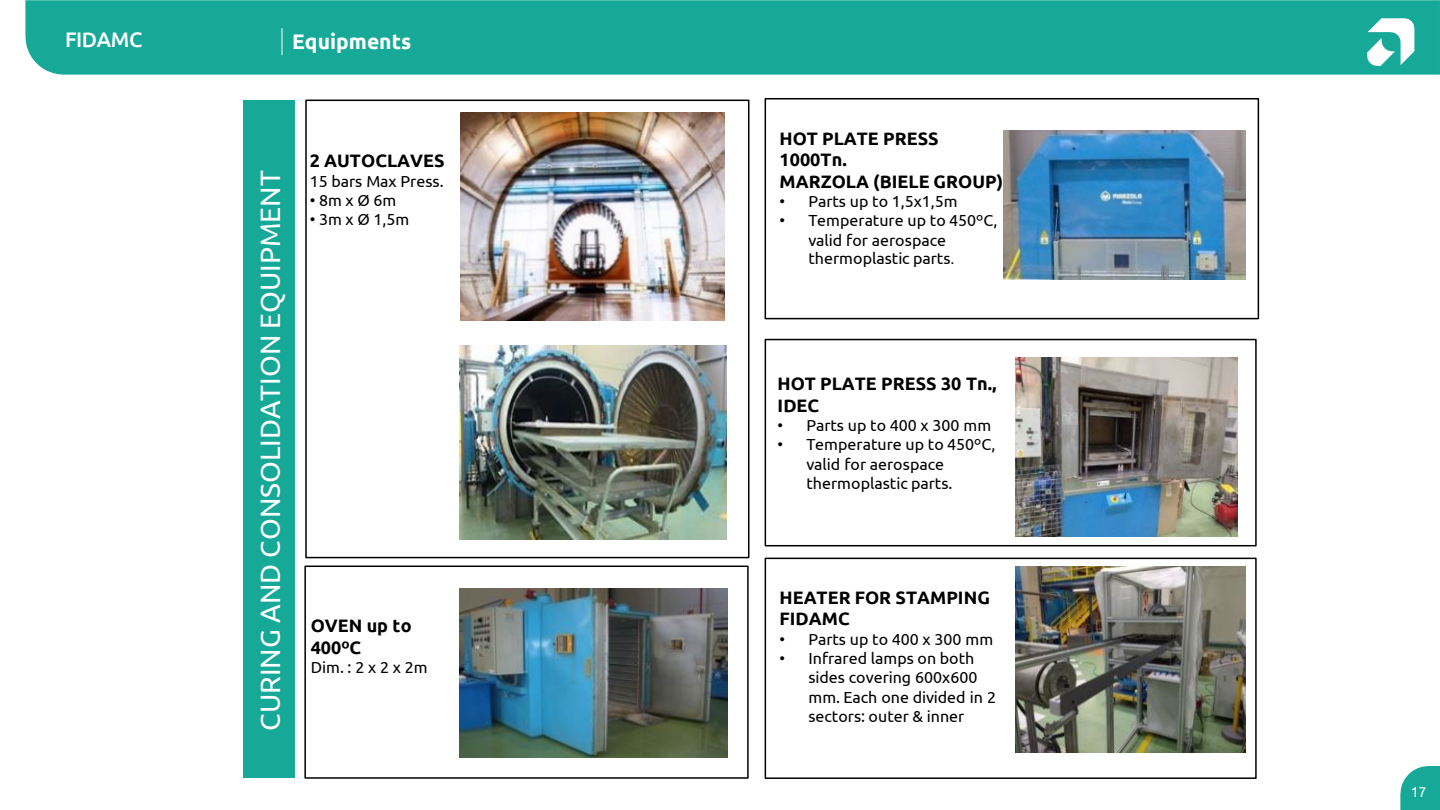
<style>
.page{position:relative;width:1440px;height:810px;background:#fff}
.page>*{position:absolute;margin:0;border:0;box-sizing:border-box;transform-origin:0 0}
.t1{font:28.05px "Ubuntu";color:#fff}
.t2{font:700 21px "Ubuntu";color:#fff}
.t3{font:500 21px "Ubuntu";letter-spacing:-.02em;color:#fff}
.t4{font:700 18px/21.6px "Ubuntu";color:#000}
.t5{font:16.05px/19.2px "Ubuntu";color:#000}
.t6{font:14.25px "Ubuntu";color:#fff}
.s1{font-family:"Arial"}
.s2{font-family:"Calibri"}
</style>
<div class="page">
<svg style="left:1400px;top:766px;width:40px;height:44px;background:#30b2a3"></svg>
<div style="left:25px;top:0;width:1415px;height:75px;background:#17a998"></div>
<svg style="left:1368px;top:18px;width:46px;height:47px"></svg>
<img style="left:1368px;top:39px;width:26px;height:26px">
<svg style="left:282px;top:28px;width:1px;height:27px"></svg>
<div style="left:244px;top:100px;width:51px;height:678px;background:#17a998"></div>
<img style="left:460px;top:112px;width:264px;height:209px">
<img style="left:460px;top:588px;width:268px;height:169px">
<img style="left:460px;top:345px;width:267px;height:194px">
<img style="left:1003px;top:131px;width:242px;height:148px">
<img style="left:1015px;top:357px;width:223px;height:179px">
<img style="left:1015px;top:567px;width:230px;height:185px">
<div style="left:765px;top:98px;width:494px;height:221px;border:2px solid #000"></div>
<div style="left:765px;top:339px;width:492px;height:207px;border:2px solid #000"></div>
<div style="left:765px;top:558px;width:492px;height:221px;border:2px solid #000"></div>
<div style="left:305px;top:100px;width:444px;height:458px;border:2px solid #000"></div>
<div style="left:304px;top:566px;width:445px;height:213px;border:2px solid #000"></div>
<h2 class="t3" style="left:65px;top:26px;width:79px">FIDAMC</h2>
<p class="t2" style="left:292px;top:29px;width:121px">Equipments</p>
<p class="t1" style="left:253px;top:731px;width:562px;rotate:-90deg">CURING AND CONSOLIDATION EQUIPMENT</p>
<p class="t4" style="left:310px;top:150px;width:136px">2 AUTOCLAVES</p>
<p class="t5" style="left:310px;top:171px;width:136px">15 bars Max Press.</p>
<p class="t5" style="left:310px;top:190px;width:88px"><span class="s1">•</span> 8m x Ø 6m</p>
<p class="t5" style="left:310px;top:210px;width:101px"><span class="s1">•</span> 3m x Ø 1,5m</p>
<p class="t4" style="left:311px;top:615px;width:102px">OVEN up to<br>400ºC</p>
<p class="t5" style="left:311px;top:658px;width:118px">Dim. : 2 x 2 x 2m</p>
<p class="t4" style="left:780px;top:127px;width:161px">HOT PLATE PRESS<br>1000Tn.</p>
<p class="t4" style="left:780px;top:170px;width:225px">MARZOLA (BIELE GROUP)</p>
<p class="t5" style="left:780px;top:192px;width:180px"><span class="s1">•</span> Parts up to 1,5x1,5m</p>
<p class="t5" style="left:808px;top:211px;width:190px;text-indent:-29px"><span class="s1">•</span> Temperature up to 450ºC, valid for aerospace thermoplastic parts<span class="s2">.</span></p>
<p class="t4" style="left:778px;top:373px;width:221px">HOT PLATE PRESS 30 Tn.,<br>IDEC</p>
<p class="t5" style="left:778px;top:416px;width:215px"><span class="s1">•</span> Parts up to 400 x 300 mm</p>
<p class="t5" style="left:806px;top:435px;width:190px;text-indent:-29px"><span class="s1">•</span> Temperature up to 450ºC, valid for aerospace thermoplastic parts.</p>
<p class="t4" style="left:780px;top:586px;width:212px">HEATER FOR STAMPING</p>
<p class="t4" style="left:780px;top:608px;width:72px">FIDAMC</p>
<p class="t5" style="left:780px;top:629px;width:215px"><span class="s1">•</span> Parts up to 400 x 300 mm</p>
<p class="t5" style="left:808px;top:648px;width:189px;text-indent:-29px"><span class="s1">•</span> Infrared lamps on both sides covering 600x600 mm. Each one divided in 2 sectors: outer &amp; inner</p>
<p class="t6" style="left:1411px;top:783px;width:17px">17</p>
</div>
